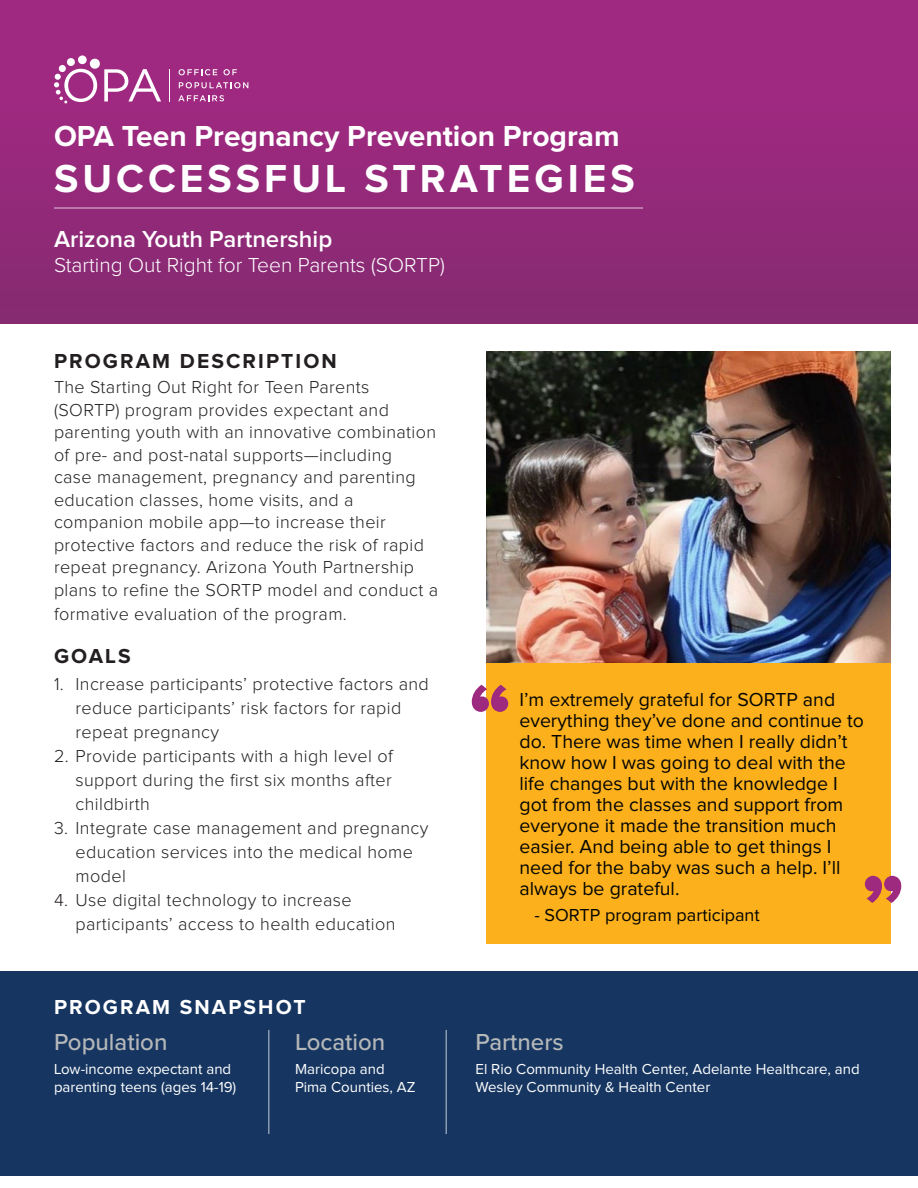
<style>
.page{position:relative;width:918px;height:1188px;background:#fff}
.page>*{position:absolute;margin:0;border:0;box-sizing:border-box;transform-origin:0 0}
.t1{font:900 78px "Proxima Nova";color:#9e2a80}
.t2{font:700 40.5px "Proxima Nova";letter-spacing:.1em;color:#fff}
.t3{font:700 30px "Proxima Nova";color:#fff}
.t4{font:500 24px "Proxima Nova";color:#b6b8b9}
.t5{font:600 24px "Proxima Nova";color:#fff}
.t6{font:300 21px "Proxima Nova";color:#fff}
.t7{font:700 21px "Proxima Nova";letter-spacing:.1em;color:#231f20}
.t8{font:700 21px "Proxima Nova";letter-spacing:.1em;color:#fff}
.t9{font:19.5px/21px "Proxima Nova";color:#040503}
.t10{font:300 18px/22.6px "Proxima Nova";letter-spacing:.02em;color:#231f20}
.t11{font:18px "Proxima Nova";color:#040503}
.t12{font:15px/18px "Proxima Nova";color:#fff}
</style>
<div class="page">
<div style="left:0;top:0;width:918px;height:323px;background:linear-gradient(to bottom,#a52983,#882a72)"></div>
<div style="left:0;top:971px;width:918px;height:205px;background:#163661"></div>
<img style="left:486px;top:351px;width:405px;height:313px">
<svg style="left:179px;top:69px;width:38px;height:6px"></svg>
<svg style="left:223px;top:69px;width:14px;height:6px"></svg>
<svg style="left:179px;top:82px;width:69px;height:6px"></svg>
<svg style="left:178px;top:95px;width:46px;height:6px"></svg>
<svg style="left:54px;top:55px;width:107px;height:48px"></svg>
<hr style="left:169px;top:69px;width:1px;height:33px;background:#fff">
<hr style="left:54px;top:207px;width:589px;height:2px;background:#fff">
<div style="left:486px;top:664px;width:405px;height:280px;background:#fbb01c"></div>
<hr style="left:268px;top:1030px;width:2px;height:104px;background:#fff">
<hr style="left:446px;top:1030px;width:1px;height:104px;background:#fff">
<h1 class="t3" style="left:54px;top:119px;width:567px">OPA Teen Pregnancy Prevention Program</h1>
<h1 class="t2" style="left:54px;top:156px;width:582px">SUCCESSFUL STRATEGIES</h1>
<p class="t5" style="left:54px;top:225px;width:280px">Arizona Youth Partnership</p>
<p class="t6" style="left:54px;top:253px;width:392px">Starting Out Right for Teen Parents (SORTP)</p>
<h2 class="t7" style="left:54px;top:349px;width:284px">PROGRAM DESCRIPTION</h2>
<p class="t10" style="left:54px;top:376px;width:386px">The Starting Out Right for Teen Parents (SORTP) program provides expectant and parenting youth with an innovative combination of pre- and post-natal supports—including<br>case management, pregnancy and parenting education classes, home visits, and a companion mobile app—to increase their protective factors and reduce the risk of rapid repeat pregnancy. Arizona Youth Partnership plans to refine the SORTP model and conduct a formative evaluation of the program.</p>
<h2 class="t7" style="left:54px;top:644px;width:78px">GOALS</h2>
<p class="t10" style="left:76px;top:672px;width:355px;line-height:24px;text-indent:-22px">1. Increase participants’ protective factors and reduce participants’ risk factors for rapid repeat pregnancy</p>
<p class="t10" style="left:76px;top:744px;width:319px;line-height:24px;text-align:justify;text-indent:-22px">2. Provide participants with a high level of support during the first six months after childbirth</p>
<p class="t10" style="left:76px;top:816px;width:354px;line-height:24px;text-indent:-22px">3. Integrate case management and pregnancy education services into the medical home model</p>
<p class="t10" style="left:76px;top:888px;width:321px;line-height:24px;text-indent:-22px">4. Use digital technology to increase participants’ access to health education</p>
<h2 class="t8" style="left:54px;top:995px;width:253px">PROGRAM SNAPSHOT</h2>
<h3 class="t4" style="left:54px;top:1028px;width:115px">Population</h3>
<p class="t12" style="left:54px;top:1061px;width:184px">Low-income expectant and parenting teens (ages 14-19)</p>
<h3 class="t4" style="left:295px;top:1028px;width:92px">Location</h3>
<p class="t12" style="left:295px;top:1061px;width:122px">Maricopa and<br>Pima Counties, AZ</p>
<h1 class="t1" style="left:470px;top:666px;width:43px">“</h1>
<p class="t9" style="left:519px;top:690px;width:346px">I’m extremely grateful for SORTP and everything they’ve done and continue to do. There was time when I really didn’t know how I was going to deal with the life changes but with the knowledge I got from the classes and support from everyone it made the transition much easier. And being able to get things I need for the baby was such a help. I’ll always be grateful.</p>
<p class="t11" style="left:534px;top:905px;width:227px">- SORTP program participant</p>
<h1 class="t1" style="left:903px;top:922px;width:43px;rotate:-180deg">“</h1>
<h3 class="t4" style="left:475px;top:1028px;width:90px">Partners</h3>
<p class="t12" style="left:476px;top:1061px;width:386px">El Rio Community Health Center, Adelante Healthcare, and<br>Wesley Community &amp; Health Center</p>
</div>
